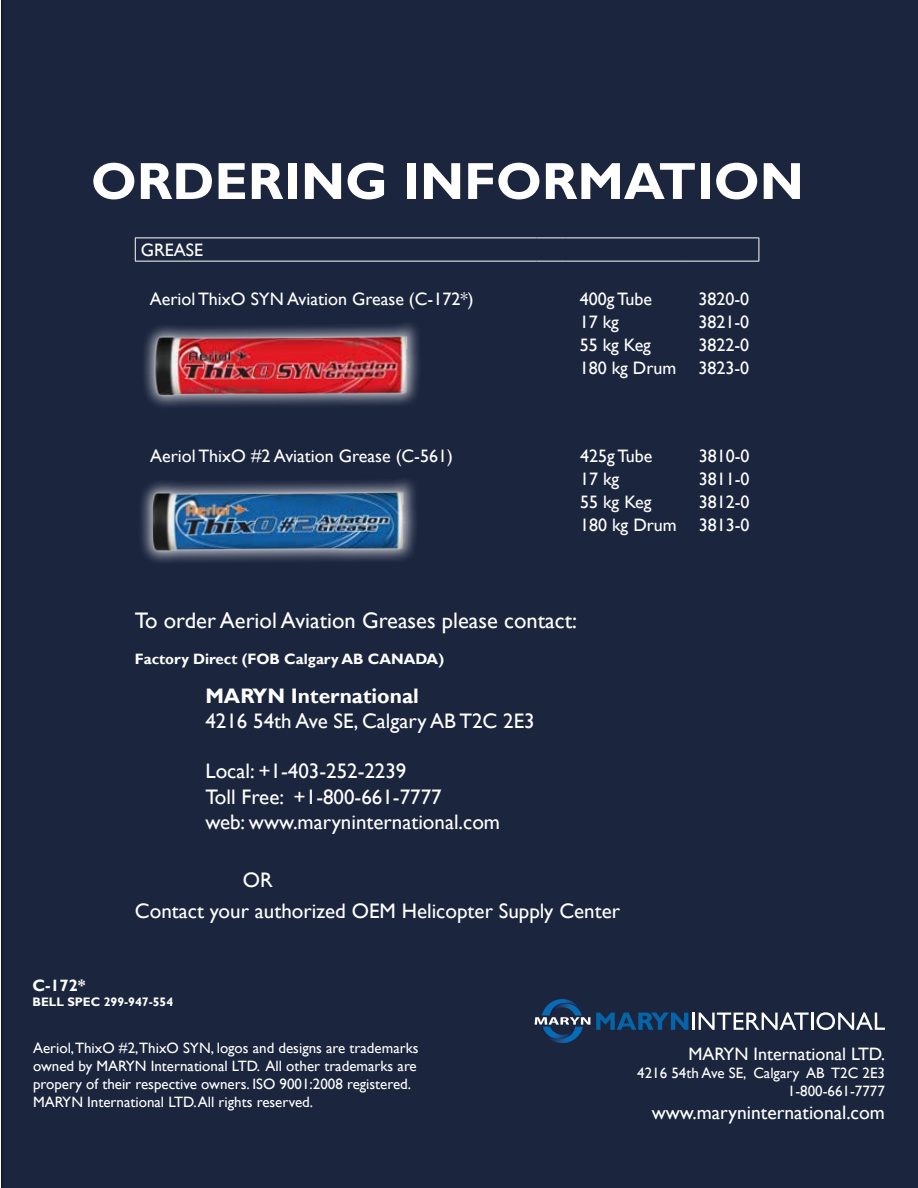
<style>
.page{position:relative;width:918px;height:1188px;background:#1b253e}
.page>*{position:absolute;margin:0;border:0;box-sizing:border-box;transform-origin:0 0}
.t1{font:700 52.5px "Gill Sans";color:#fff}
.t2{font:22.5px "Gill Sans";color:#fff}
.t3{font:21px/25.2px "Gill Sans";color:#fff}
.t4{font:700 21px "Gill Sans";color:#fff}
.t5{font:19.5px "Gill Sans";color:#fff}
.t6{font:18px/23.2px "Gill Sans";color:#fff;text-align:right}
.t7{font:700 16.5px "Gill Sans";color:#fff}
.t8{font:15px/18px "Gill Sans";color:#fff;text-align:right}
.t9{font:700 15px "Gill Sans";color:#fff}
.t10{font:700 12.3px "Gill Sans";color:#fff}
</style>
<div class="page">
<svg style="left:535px;top:999px;width:55px;height:44px"></svg>
<svg style="left:596px;top:1013px;width:92px;height:17px"></svg>
<hr style="left:692px;top:1013px;width:3px;height:17px;background:#fff">
<svg style="left:699px;top:1012px;width:186px;height:18px"></svg>
<hr style="left:135px;top:238px;width:402px;height:1px;background:#fff">
<svg style="left:135px;top:238px;width:1px;height:23px"></svg>
<svg style="left:537px;top:238px;width:28px;height:1px"></svg>
<hr style="left:565px;top:238px;width:119px;height:1px;background:#fff">
<hr style="left:684px;top:238px;width:75px;height:1px;background:#fff">
<svg style="left:759px;top:238px;width:1px;height:23px"></svg>
<hr style="left:135px;top:261px;width:402px;height:1px;background:#fff">
<svg style="left:537px;top:261px;width:28px;height:1px"></svg>
<hr style="left:565px;top:261px;width:119px;height:1px;background:#fff">
<hr style="left:684px;top:261px;width:75px;height:1px;background:#fff">
<svg style="left:141px;top:480px;width:275px;height:80px"></svg>
<img style="left:152px;top:479px;width:255px;height:83px">
<svg style="left:144px;top:324px;width:275px;height:78px"></svg>
<img style="left:150px;top:324px;width:260px;height:82px">
<h1 class="t1" style="left:91px;top:150px;width:715px">ORDERING INFORMATION</h1>
<p class="t6" style="left:141px;top:238px;width:64px">GREASE</p>
<p class="t6" style="left:150px;top:287px;width:325px">Aeriol ThixO SYN Aviation Grease (C-172*)</p>
<p class="t6" style="left:580px;top:287px;width:74px">400g Tube</p>
<p class="t6" style="left:698px;top:287px;width:52px">3820-0</p>
<p class="t6" style="left:580px;top:311px;width:41px">17 kg</p>
<p class="t6" style="left:698px;top:311px;width:52px">3821-0</p>
<p class="t6" style="left:580px;top:334px;width:73px">55 kg Keg</p>
<p class="t6" style="left:580px;top:334px;width:171px">3822-0<br>180 kg Drum 3823-0</p>
<p class="t6" style="left:150px;top:444px;width:304px">Aeriol ThixO #2 Aviation Grease (C-561)</p>
<p class="t6" style="left:580px;top:444px;width:74px">425g Tube</p>
<p class="t6" style="left:699px;top:444px;width:52px">3810-0</p>
<p class="t6" style="left:580px;top:468px;width:41px">17 kg</p>
<p class="t6" style="left:699px;top:468px;width:52px">3811-0</p>
<p class="t6" style="left:580px;top:491px;width:73px">55 kg Keg</p>
<p class="t6" style="left:580px;top:491px;width:171px">3812-0<br>180 kg Drum 3813-0</p>
<h2 class="t2" style="left:135px;top:607px;width:444px">To order Aeriol Aviation Greases please contact:</h2>
<p class="t9" style="left:135px;top:650px;width:311px">Factory Direct (FOB Calgary AB CANADA)</p>
<h3 class="t4" style="left:205px;top:683px;width:215px">MARYN International</h3>
<h3 class="t3" style="left:205px;top:709px;width:331px">4216 54th Ave SE, Calgary AB T2C 2E3</h3>
<h3 class="t3" style="left:205px;top:759px;width:296px">Local: +1-403-252-2239<br>Toll Free: +1-800-661-7777<br>web: www.maryninternational.com</h3>
<h3 class="t3" style="left:135px;top:865px;width:487px;line-height:31.2px;text-indent:108px">OR<br>Contact your authorized OEM Helicopter Supply Center</h3>
<p class="t7" style="left:32px;top:976px;width:55px">C-172*</p>
<p class="t10" style="left:32px;top:994px;width:142px">BELL SPEC 299-947-554</p>
<p class="t8" style="left:33px;top:1040px;width:387px;text-align:left">Aeriol,ThixO #2,ThixO SYN, logos and designs are trademarks owned by MARYN International LTD. All other trademarks are propery of their respective owners. ISO 9001:2008 registered.<br>MARYN International LTD. All rights reserved.</p>
<p class="t6" style="left:689px;top:1043px;width:198px">MARYN International LTD.</p>
<p class="t8" style="left:637px;top:1064px;width:249px">4216 54th Ave SE, Calgary AB T2C 2E3<br>1-800-661-7777</p>
<h3 class="t5" style="left:652px;top:1102px;width:235px">www.maryninternational.com</h3>
</div>
